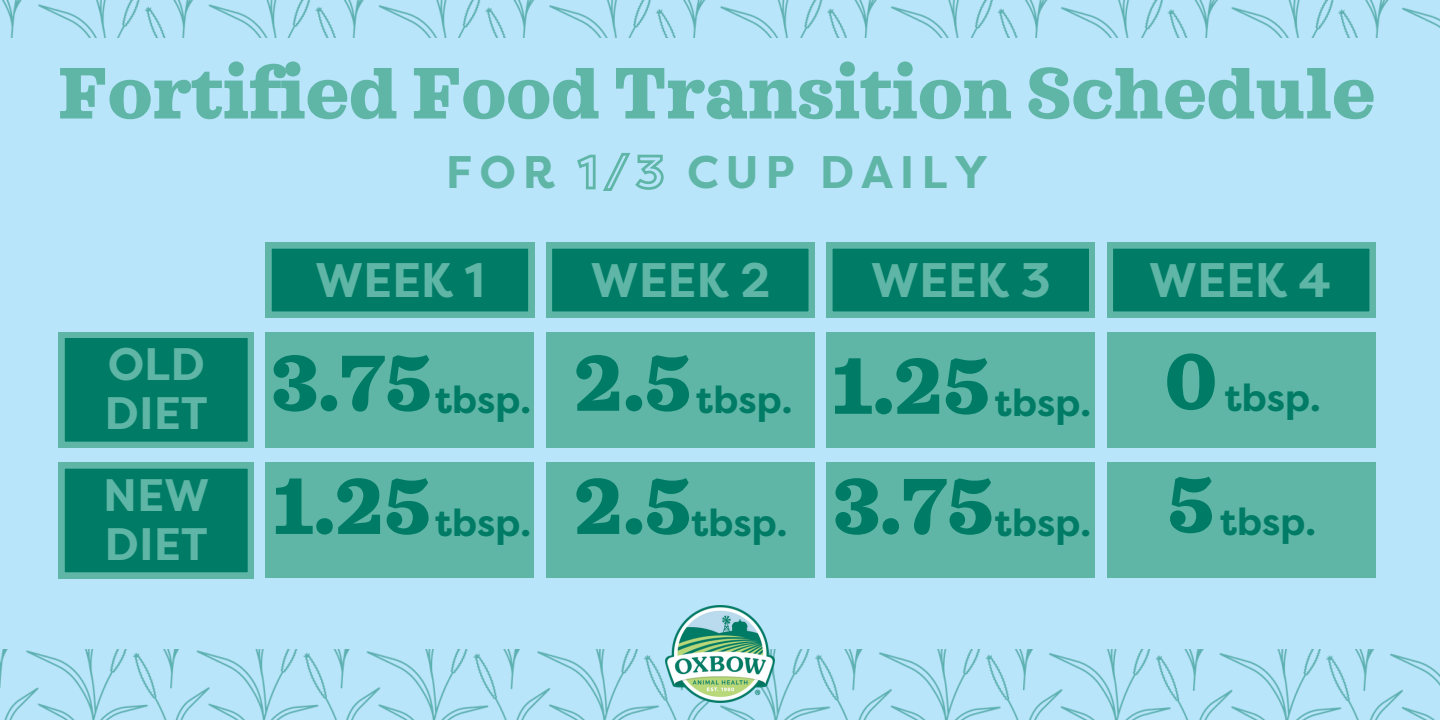
<style>
.page{position:relative;width:1440px;height:720px;background:#b9e5fb}
.page>*{position:absolute;margin:0;border:0;box-sizing:border-box;transform-origin:0 0}
.t1{font:800 80.8px "Sagona";color:#007c66}
.t2{font:800 74.4px "Sagona";color:#5fb6a6}
.t3{font:700 48.4px "Filson Pro";color:#5fb6a6}
.t4{font:700 45.6px "Filson Pro";letter-spacing:.15em;color:#5fb6a6}
.t5{font:700 45.4px/49.2px "Filson Pro";color:#5fb6a6}
.t6{font:700 38px "Filson Pro";color:#007c66}
</style>
<div class="page">
<img style="left:0;top:649px;width:1440px;height:71px">
<img style="left:2px;top:0;width:1438px;height:38px">
<svg style="left:266px;top:243px;width:268px;height:74px;background:#128672"></svg>
<svg style="left:546px;top:243px;width:269px;height:74px;background:#128772"></svg>
<svg style="left:827px;top:243px;width:268px;height:74px;background:#128672"></svg>
<svg style="left:1107px;top:243px;width:268px;height:74px;background:#128672"></svg>
<svg style="left:59px;top:332px;width:195px;height:116px;background:#108570"></svg>
<div style="left:266px;top:332px;width:268px;height:116px;background:#5fb6a6"></div>
<div style="left:546px;top:332px;width:268px;height:116px;background:#5fb6a6"></div>
<div style="left:827px;top:332px;width:268px;height:116px;background:#5fb6a6"></div>
<div style="left:1107px;top:332px;width:268px;height:116px;background:#5fb6a6"></div>
<svg style="left:59px;top:463px;width:195px;height:115px;background:#0f8570"></svg>
<div style="left:266px;top:463px;width:268px;height:115px;background:#5fb6a6"></div>
<div style="left:546px;top:463px;width:268px;height:115px;background:#5fb6a6"></div>
<div style="left:827px;top:463px;width:268px;height:115px;background:#5fb6a6"></div>
<div style="left:1107px;top:463px;width:268px;height:115px;background:#5fb6a6"></div>
<img style="left:665px;top:605px;width:110px;height:98px">
<svg style="left:577px;top:153px;width:87px;height:38px"></svg>
<h2 class="t2" style="left:58px;top:62px;width:1319px">Fortified Food Transition Schedule</h2>
<h1 class="t4" style="left:446px;top:144px;width:111px">FOR</h1>
<h1 class="t4" style="left:687px;top:144px;width:302px">CUP DAILY</h1>
<h1 class="t5" style="left:105px;top:340px;width:105px">OLD<br>DIET</h1>
<p class="t5" style="left:103px;top:471px;width:108px">NEW<br>DIET</p>
<h3 class="t3" style="left:315px;top:251px;width:171px">WEEK 1</h3>
<h2 class="t3" style="left:591px;top:251px;width:181px">WEEK 2</h2>
<h2 class="t3" style="left:871px;top:251px;width:181px">WEEK 3</h2>
<h2 class="t3" style="left:1149px;top:251px;width:183px">WEEK 4</h2>
<p class="t1" style="left:272px;top:349px;width:161px">3.75</p>
<h1 class="t6" style="left:435px;top:377px;width:98px">tbsp.</h1>
<p class="t1" style="left:273px;top:473px;width:159px">1.25</p>
<h2 class="t6" style="left:435px;top:500px;width:98px">tbsp.</h2>
<h1 class="t1" style="left:574px;top:349px;width:119px">2.5</h1>
<p class="t6" style="left:696px;top:377px;width:98px">tbsp.</p>
<h2 class="t1" style="left:574px;top:473px;width:119px">2.5</h2>
<h1 class="t6" style="left:691px;top:500px;width:98px">tbsp.</h1>
<p class="t1" style="left:833px;top:352px;width:159px">1.25</p>
<p class="t6" style="left:995px;top:380px;width:98px">tbsp.</p>
<p class="t1" style="left:834px;top:473px;width:161px">3.75</p>
<p class="t6" style="left:995px;top:500px;width:98px">tbsp.</p>
<p class="t1" style="left:1164px;top:348px;width:55px">0</p>
<h1 class="t6" style="left:1225px;top:375px;width:98px">tbsp.</h1>
<p class="t1" style="left:1168px;top:471px;width:48px">5</p>
<h2 class="t6" style="left:1220px;top:498px;width:98px">tbsp.</h2>
</div>
